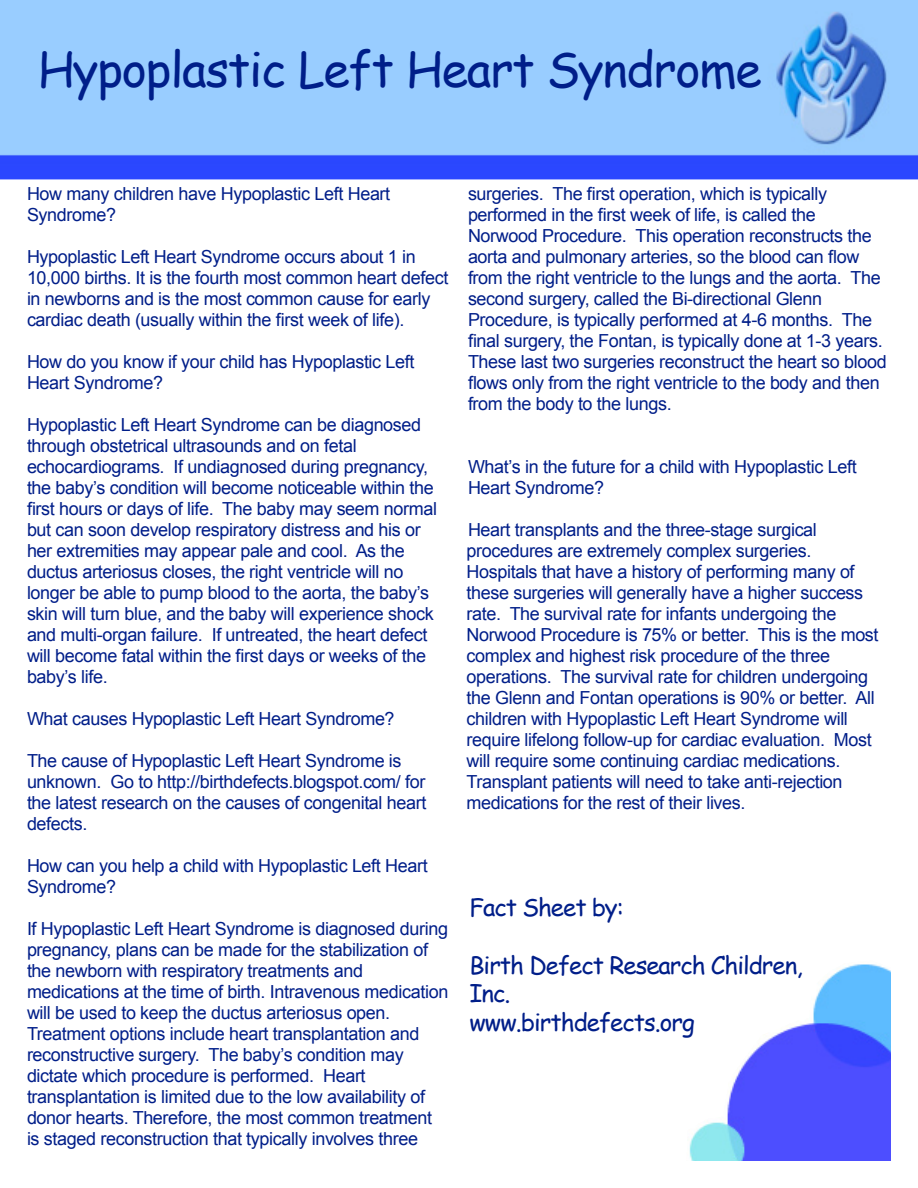
<style>
.page{position:relative;width:918px;height:1188px;background:#fff}
.page>*{position:absolute;margin:0;border:0;box-sizing:border-box;transform-origin:0 0}
.t1{font:48px "Comic Sans MS";letter-spacing:-.025em;color:#001e89}
.t2{font:24px/28.8px "Comic Sans MS";letter-spacing:-.04em;color:#001e89}
.t3{font:18px/21px "Arial";letter-spacing:-.02em;color:#001e89}
</style>
<div class="page">
<img style="left:0;top:0;width:918px;height:179px">
<img style="left:689px;top:964px;width:202px;height:197px">
<h1 class="t1" style="left:38px;top:34px;width:725px">Hypoplastic Left Heart Syndrome</h1>
<p class="t3" style="left:27px;top:184px;width:365px">How many children have Hypoplastic Left Heart<br>Syndrome?</p>
<p class="t3" style="left:27px;top:247px;width:423px">Hypoplastic Left Heart Syndrome occurs about 1 in 10,000 births. It is the fourth most common heart defect in newborns and is the most common cause for early cardiac death (usually within the first week of life).</p>
<p class="t3" style="left:27px;top:352px;width:389px">How do you know if your child has Hypoplastic Left<br>Heart Syndrome?</p>
<p class="t3" style="left:27px;top:415px;width:412px">Hypoplastic Left Heart Syndrome can be diagnosed through obstetrical ultrasounds and on fetal echocardiograms. If undiagnosed during pregnancy, the baby’s condition will become noticeable within the first hours or days of life. The baby may seem normal but can soon develop respiratory distress and his or her extremities may appear pale and cool. As the ductus arteriosus closes, the right ventricle will no longer be able to pump blood to the aorta, the baby’s skin will turn blue, and the baby will experience shock and multi-organ failure. If untreated, the heart defect will become fatal within the first days or weeks of the baby’s life.</p>
<p class="t3" style="left:27px;top:709px;width:369px">What causes Hypoplastic Left Heart Syndrome?</p>
<p class="t3" style="left:27px;top:751px;width:401px">The cause of Hypoplastic Left Heart Syndrome is unknown. Go to http://birthdefects.blogspot.com/ for the latest research on the causes of congenital heart defects.</p>
<p class="t3" style="left:27px;top:856px;width:402px">How can you help a child with Hypoplastic Left Heart<br>Syndrome?</p>
<p class="t3" style="left:27px;top:919px;width:423px">If Hypoplastic Left Heart Syndrome is diagnosed during pregnancy, plans can be made for the stabilization of the newborn with respiratory treatments and medications at the time of birth. Intravenous medication will be used to keep the ductus arteriosus open.<br>Treatment options include heart transplantation and reconstructive surgery. The baby’s condition may dictate which procedure is performed. Heart transplantation is limited due to the low availability of donor hearts. Therefore, the most common treatment is staged reconstruction that typically involves three</p>
<p class="t3" style="left:468px;top:184px;width:420px">surgeries. The first operation, which is typically performed in the first week of life, is called the Norwood Procedure. This operation reconstructs the aorta and pulmonary arteries, so the blood can flow from the right ventricle to the lungs and the aorta. The second surgery, called the Bi-directional Glenn Procedure, is typically performed at 4-6 months. The final surgery, the Fontan, is typically done at 1-3 years.<br>These last two surgeries reconstruct the heart so blood flows only from the right ventricle to the body and then from the body to the lungs.</p>
<p class="t3" style="left:468px;top:457px;width:390px">What’s in the future for a child with Hypoplastic Left<br>Heart Syndrome?</p>
<p class="t3" style="left:467px;top:520px;width:414px">Heart transplants and the three-stage surgical procedures are extremely complex surgeries.<br>Hospitals that have a history of performing many of these surgeries will generally have a higher success rate. The survival rate for infants undergoing the Norwood Procedure is 75% or better. This is the most complex and highest risk procedure of the three operations. The survival rate for children undergoing the Glenn and Fontan operations is 90% or better. All children with Hypoplastic Left Heart Syndrome will require lifelong follow-up for cardiac evaluation. Most will require some continuing cardiac medications.<br>Transplant patients will need to take anti-rejection medications for the rest of their lives.</p>
<h2 class="t2" style="left:470px;top:892px;width:156px">Fact Sheet by:</h2>
<h2 class="t2" style="left:470px;top:949px;width:335px">Birth Defect Research Children,<br>Inc.<br>www.birthdefects.org</h2>
</div>
